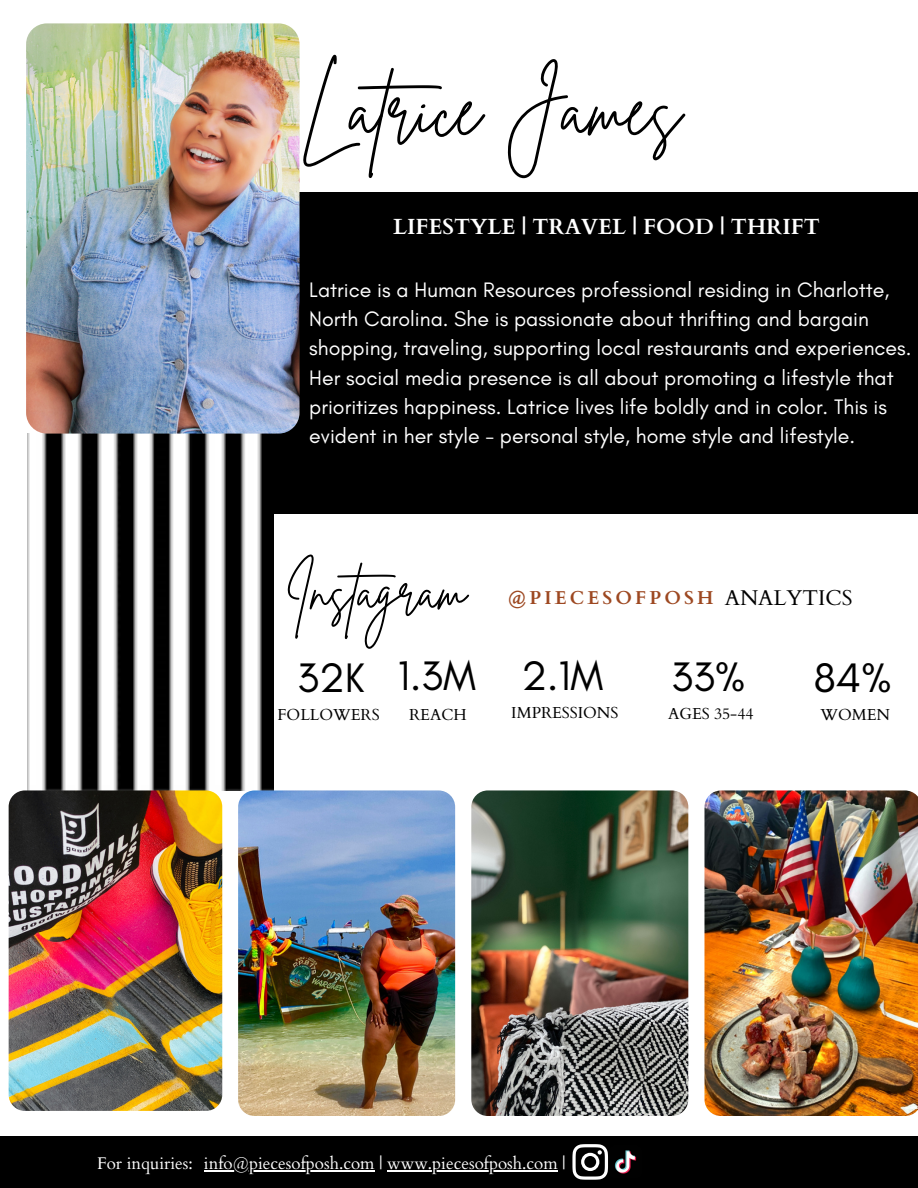
<style>
.page{position:relative;width:918px;height:1188px;background:#fff}
.page>*{position:absolute;margin:0;border:0;box-sizing:border-box;transform-origin:0 0}
.t1{font:75px "Brittany Signature";color:#000}
.t2{font:52.05px "Brittany Signature";color:#000}
.t3{font:42px "Glacial Indifference";color:#000}
.t4{font:700 21.9px "Cardo";color:#fff}
.t5{font:21.45px "Cardo";color:#000}
.t6{font:21.3px/29.2px "Glacial Indifference";color:#fff}
.t7{font:700 18.6px "Cardo";letter-spacing:.17em;color:#9d4821}
.t8{font:16.95px "Cardo";color:#fff}
.t9{font:15.9px "Cardo";color:#000}
</style>
<div class="page">
<div style="left:0;top:1136px;width:918px;height:52px;background:#000"></div>
<img style="left:27px;top:434px;width:247px;height:356px">
<img style="left:238px;top:790px;width:217px;height:326px;border-radius:16px">
<img style="left:471px;top:790px;width:217px;height:326px;border-radius:16px">
<img style="left:9px;top:790px;width:213px;height:321px;border-radius:16px">
<img style="left:704px;top:790px;width:214px;height:326px">
<div style="left:262px;top:192px;width:656px;height:322px;background:#000"></div>
<img style="left:26px;top:23px;width:274px;height:411px;border-radius:21px">
<img style="left:614px;top:1150px;width:23px;height:24px">
<svg style="left:572px;top:1144px;width:36px;height:36px"></svg>
<hr style="left:204px;top:1171px;width:171px;height:1px;background:#fff">
<hr style="left:387px;top:1171px;width:171px;height:1px;background:#fff">
<h3 class="t1" style="left:300px;top:60px;width:384px">Latrice James</h3>
<p class="t4" style="left:393px;top:212px;width:428px">LIFESTYLE | TRAVEL | FOOD | THRIFT</p>
<h3 class="t6" style="left:309px;top:275px;width:604px">Latrice is a Human Resources professional residing in Charlotte, North Carolina. She is passionate about thrifting and bargain shopping, traveling, supporting local restaurants and experiences.<br>Her social media presence is all about promoting a lifestyle that prioritizes happiness. Latrice lives life boldly and in color. This is evident in her style - personal style, home style and lifestyle.</h3>
<p class="t2" style="left:285px;top:557px;width:183px">Instagram</p>
<h2 class="t7" style="left:508px;top:585px;width:207px">@PIECESOFPOSH</h2>
<p class="t5" style="left:725px;top:584px;width:129px">ANALYTICS</p>
<p class="t3" style="left:297px;top:652px;width:69px">32K</p>
<p class="t3" style="left:398px;top:650px;width:79px">1.3M</p>
<p class="t3" style="left:521px;top:650px;width:83px">2.1M</p>
<p class="t3" style="left:671px;top:651px;width:76px">33%</p>
<p class="t3" style="left:814px;top:652px;width:80px">84%</p>
<p class="t9" style="left:278px;top:704px;width:104px">FOLLOWERS</p>
<p class="t9" style="left:409px;top:704px;width:59px">REACH</p>
<p class="t9" style="left:511px;top:702px;width:109px">IMPRESSIONS</p>
<p class="t9" style="left:668px;top:703px;width:87px">AGES 35-44</p>
<p class="t9" style="left:820px;top:704px;width:71px">WOMEN</p>
<h3 class="t8" style="left:97px;top:1153px;width:97px">For inquiries:</h3>
<h3 class="t8" style="left:204px;top:1153px;width:363px">info@piecesofposh.com | www.piecesofposh.com |</h3>
</div>
